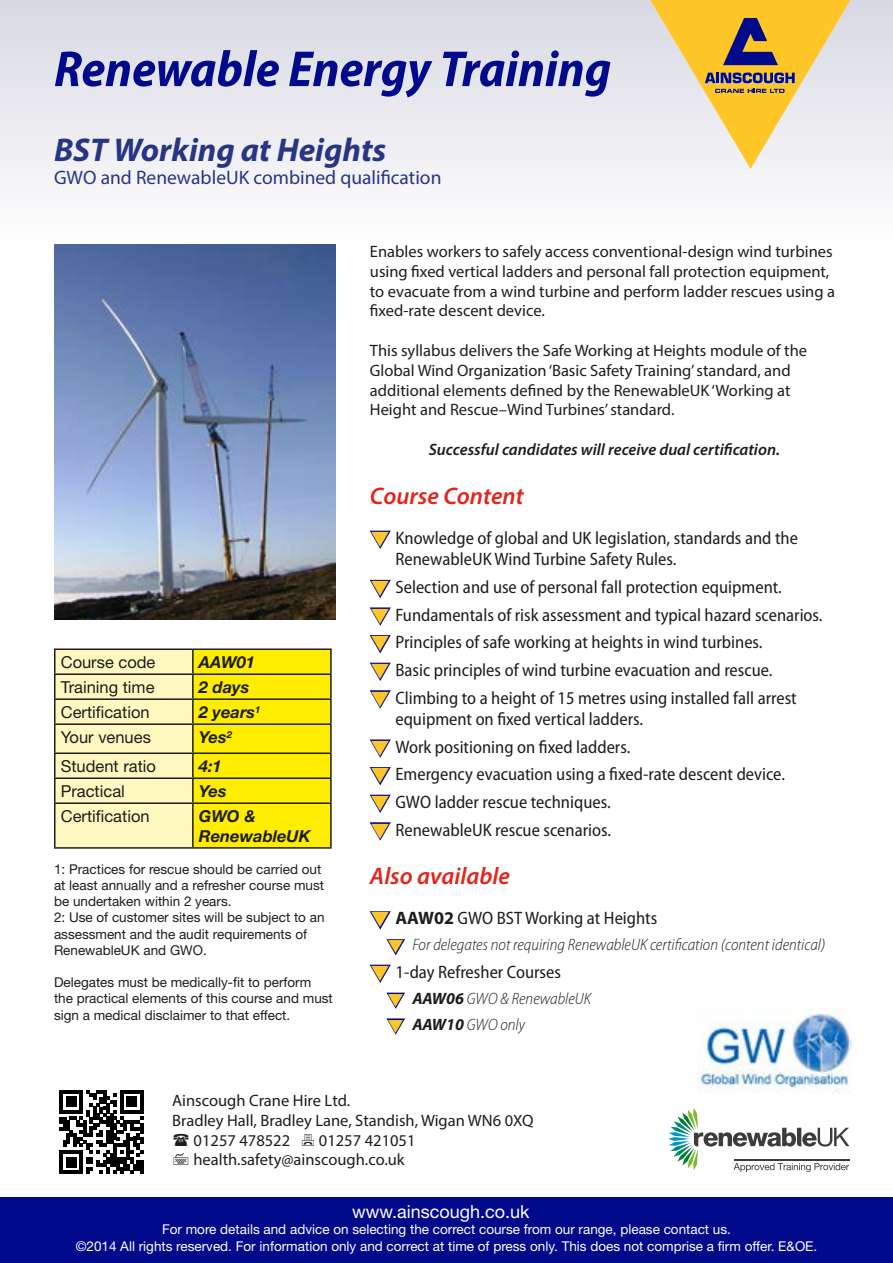
<style>
.page{position:relative;width:893px;height:1263px;background:#fff}
.page>*{position:absolute;margin:0;border:0;box-sizing:border-box;transform-origin:0 0}
.t1{font:italic 700 semi-condensed 51px "Myriad Pro";color:#000a8b}
.t2{font:italic 700 33px "Myriad Pro";color:#283583}
.t3{font:italic 600 24px "Myriad Pro";color:#e2251d}
.t4{font:19.5px "Myriad Pro";color:#283583}
.t5{font:semi-condensed 18px/27.6px "Myriad Pro";color:#1d1d1b}
.t6{font:18px "Helvetica Neue";color:#fff}
.t7{font:16.5px/19.8px "Myriad Pro";color:#1d1d1b}
.t8{font:italic 300 semi-condensed 16.5px/25.8px "Myriad Pro";color:#1d1d1b}
.t9{font:16.5px "Helvetica Neue";color:#1d1d1b}
.t10{font:italic 600 16.5px "Myriad Pro";color:#1d1d1b}
.t11{font:italic 700 16.5px/19.8px "Helvetica Neue";color:#1d1d1b}
.t12{font:13.5px/16.2px "Helvetica Neue";color:#1d1d1b}
.t13{font:13.5px/16.2px "Helvetica Neue";color:#fff;text-align:center}
.s1{font-weight:700;font-stretch:normal}
</style>
<div class="page">
<div style="left:0;top:0;width:893px;height:244px;background:linear-gradient(to bottom,#d8d8e3,#fefefe)"></div>
<svg style="left:643px;top:0;width:215px;height:169px;background:#e4ce98"></svg>
<div style="left:0;top:1197px;width:893px;height:66px;background:#000a8b"></div>
<svg style="left:60px;top:1090px;width:83px;height:84px"></svg>
<hr style="left:140px;top:1160px;width:3px;height:14px;background:#000">
<svg style="left:56px;top:650px;width:274px;height:197px;background:#fef260"></svg>
<hr style="left:54px;top:648px;width:139px;height:2px;background:#1d1d1b">
<hr style="left:54px;top:650px;width:2px;height:23px;background:#1d1d1b">
<hr style="left:193px;top:648px;width:139px;height:2px;background:#1d1d1b">
<hr style="left:192px;top:650px;width:2px;height:23px;background:#1d1d1b">
<hr style="left:330px;top:650px;width:2px;height:23px;background:#1d1d1b">
<hr style="left:54px;top:673px;width:139px;height:2px;background:#1d1d1b">
<hr style="left:54px;top:675px;width:2px;height:23px;background:#1d1d1b">
<hr style="left:193px;top:673px;width:139px;height:2px;background:#1d1d1b">
<hr style="left:192px;top:675px;width:2px;height:23px;background:#1d1d1b">
<hr style="left:330px;top:675px;width:2px;height:23px;background:#1d1d1b">
<hr style="left:54px;top:698px;width:139px;height:2px;background:#1d1d1b">
<hr style="left:54px;top:700px;width:2px;height:23px;background:#1d1d1b">
<hr style="left:193px;top:698px;width:139px;height:2px;background:#1d1d1b">
<hr style="left:192px;top:700px;width:2px;height:23px;background:#1d1d1b">
<hr style="left:330px;top:700px;width:2px;height:23px;background:#1d1d1b">
<hr style="left:54px;top:723px;width:139px;height:2px;background:#1d1d1b">
<hr style="left:54px;top:725px;width:2px;height:27px;background:#1d1d1b">
<hr style="left:193px;top:723px;width:139px;height:2px;background:#1d1d1b">
<hr style="left:192px;top:725px;width:2px;height:27px;background:#1d1d1b">
<hr style="left:330px;top:725px;width:2px;height:27px;background:#1d1d1b">
<hr style="left:54px;top:752px;width:139px;height:2px;background:#1d1d1b">
<hr style="left:54px;top:754px;width:2px;height:23px;background:#1d1d1b">
<hr style="left:193px;top:752px;width:139px;height:2px;background:#1d1d1b">
<hr style="left:192px;top:754px;width:2px;height:23px;background:#1d1d1b">
<hr style="left:330px;top:754px;width:2px;height:23px;background:#1d1d1b">
<hr style="left:54px;top:777px;width:139px;height:2px;background:#1d1d1b">
<hr style="left:54px;top:779px;width:2px;height:23px;background:#1d1d1b">
<hr style="left:193px;top:777px;width:139px;height:2px;background:#1d1d1b">
<hr style="left:192px;top:779px;width:2px;height:23px;background:#1d1d1b">
<hr style="left:330px;top:779px;width:2px;height:23px;background:#1d1d1b">
<hr style="left:54px;top:802px;width:139px;height:2px;background:#1d1d1b">
<hr style="left:54px;top:804px;width:2px;height:43px;background:#1d1d1b">
<hr style="left:193px;top:802px;width:139px;height:2px;background:#1d1d1b">
<hr style="left:192px;top:804px;width:2px;height:43px;background:#1d1d1b">
<hr style="left:330px;top:804px;width:2px;height:43px;background:#1d1d1b">
<hr style="left:54px;top:847px;width:139px;height:2px;background:#1d1d1b">
<hr style="left:193px;top:847px;width:139px;height:2px;background:#1d1d1b">
<img style="left:54px;top:244px;width:281px;height:375px">
<svg style="left:668px;top:1108px;width:181px;height:64px"></svg>
<img style="left:697px;top:1009px;width:155px;height:84px">
<svg style="left:369px;top:530px;width:22px;height:19px"></svg>
<svg style="left:369px;top:579px;width:22px;height:19px"></svg>
<svg style="left:369px;top:607px;width:22px;height:47px"></svg>
<svg style="left:369px;top:662px;width:22px;height:47px"></svg>
<svg style="left:369px;top:739px;width:22px;height:47px"></svg>
<svg style="left:369px;top:794px;width:22px;height:47px"></svg>
<svg style="left:369px;top:911px;width:36px;height:45px"></svg>
<svg style="left:369px;top:964px;width:22px;height:19px"></svg>
<svg style="left:386px;top:992px;width:19px;height:43px"></svg>
<h1 class="t1" style="left:54px;top:41px;width:559px">Renewable Energy Training</h1>
<h2 class="t2" style="left:54px;top:128px;width:334px">BST Working at Heights</h2>
<p class="t4" style="left:54px;top:166px;width:389px">GWO and RenewableUK combined qualification</p>
<p class="t9" style="left:61px;top:652px;width:96px">Course code</p>
<p class="t11" style="left:199px;top:652px;width:58px">AAW01</p>
<p class="t9" style="left:61px;top:677px;width:95px">Training time</p>
<p class="t11" style="left:199px;top:677px;width:52px">2 days</p>
<p class="t9" style="left:61px;top:702px;width:90px">Certification</p>
<p class="t11" style="left:199px;top:702px;width:63px">2 years<sup>1</sup></p>
<p class="t9" style="left:61px;top:727px;width:92px">Your venues</p>
<p class="t11" style="left:199px;top:727px;width:35px">Yes<sup>2</sup></p>
<p class="t9" style="left:61px;top:756px;width:97px">Student ratio</p>
<p class="t11" style="left:199px;top:756px;width:24px">4:1</p>
<p class="t9" style="left:61px;top:781px;width:66px">Practical</p>
<p class="t11" style="left:199px;top:781px;width:29px">Yes</p>
<p class="t9" style="left:61px;top:806px;width:90px">Certification</p>
<p class="t11" style="left:199px;top:806px;width:113px">GWO &amp;<br>RenewableUK</p>
<p class="t12" style="left:54px;top:861px;width:272px">1: Practices for rescue should be carried out at least annually and a refresher course must be undertaken within 2 years.<br>2: Use of customer sites will be subject to an assessment and the audit requirements of RenewableUK and GWO.</p>
<p class="t12" style="left:54px;top:974px;width:280px">Delegates must be medically-fit to perform the practical elements of this course and must sign a medical disclaimer to that effect.</p>
<p class="t7" style="left:370px;top:241px;width:467px">Enables workers to safely access conventional-design wind turbines using fixed vertical ladders and personal fall protection equipment, to evacuate from a wind turbine and perform ladder rescues using a fixed-rate descent device.</p>
<p class="t7" style="left:370px;top:340px;width:439px">This syllabus delivers the Safe Working at Heights module of the Global Wind Organization ‘Basic Safety Training’ standard, and additional elements defined by the RenewableUK ‘Working at Height and Rescue–Wind Turbines’ standard.</p>
<p class="t10" style="left:429px;top:439px;width:353px">Successful candidates will receive dual certification.</p>
<h3 class="t3" style="left:370px;top:480px;width:155px">Course Content</h3>
<p class="t5" style="left:395px;top:527px;width:404px;line-height:21.6px">Knowledge of global and UK legislation, standards and the<br>RenewableUK Wind Turbine Safety Rules.</p>
<p class="t5" style="left:395px;top:574px;width:429px">Selection and use of personal fall protection equipment.<br>Fundamentals of risk assessment and typical hazard scenarios.<br>Principles of safe working at heights in wind turbines.<br>Basic principles of wind turbine evacuation and rescue.<br>Climbing to a height of 15 metres using installed fall arrest</p>
<p class="t5" style="left:395px;top:706px;width:391px">equipment on fixed vertical ladders.<br>Work positioning on fixed ladders.<br>Emergency evacuation using a fixed-rate descent device.<br>GWO ladder rescue techniques.<br>RenewableUK rescue scenarios.</p>
<h3 class="t3" style="left:370px;top:861px;width:141px">Also available</h3>
<p class="t5" style="left:395px;top:905px;width:263px"><span class="s1">AAW02</span> GWO BST Working at Heights</p>
<p class="t8" style="left:412px;top:932px;width:414px">For delegates not requiring RenewableUK certification (content identical)</p>
<p class="t5" style="left:395px;top:958px;width:167px">1-day Refresher Courses</p>
<p class="t8" style="left:412px;top:986px;width:180px"><span class="s1">AAW06</span> GWO &amp; RenewableUK<br><span class="s1">AAW10</span> GWO only</p>
<p class="t7" style="left:172px;top:1090px;width:180px">Ainscough Crane Hire Ltd.</p>
<p class="t7" style="left:172px;top:1110px;width:363px">Bradley Hall, Bradley Lane, Standish, Wigan WN6 0XQ</p>
<p class="t7" style="left:194px;top:1130px;width:98px">01257 478522</p>
<p class="t7" style="left:193px;top:1130px;width:224px;text-indent:126px">01257 421051 health.safety@ainscough.co.uk</p>
<p class="t6" style="left:352px;top:1201px;width:179px">www.ainscough.co.uk</p>
<p class="t13" style="left:76px;top:1221px;width:743px">For more details and advice on selecting the correct course from our range, please contact us.<br>©2014 All rights reserved. For information only and correct at time of press only. This does not comprise a firm offer. E&amp;OE.</p>
</div>
